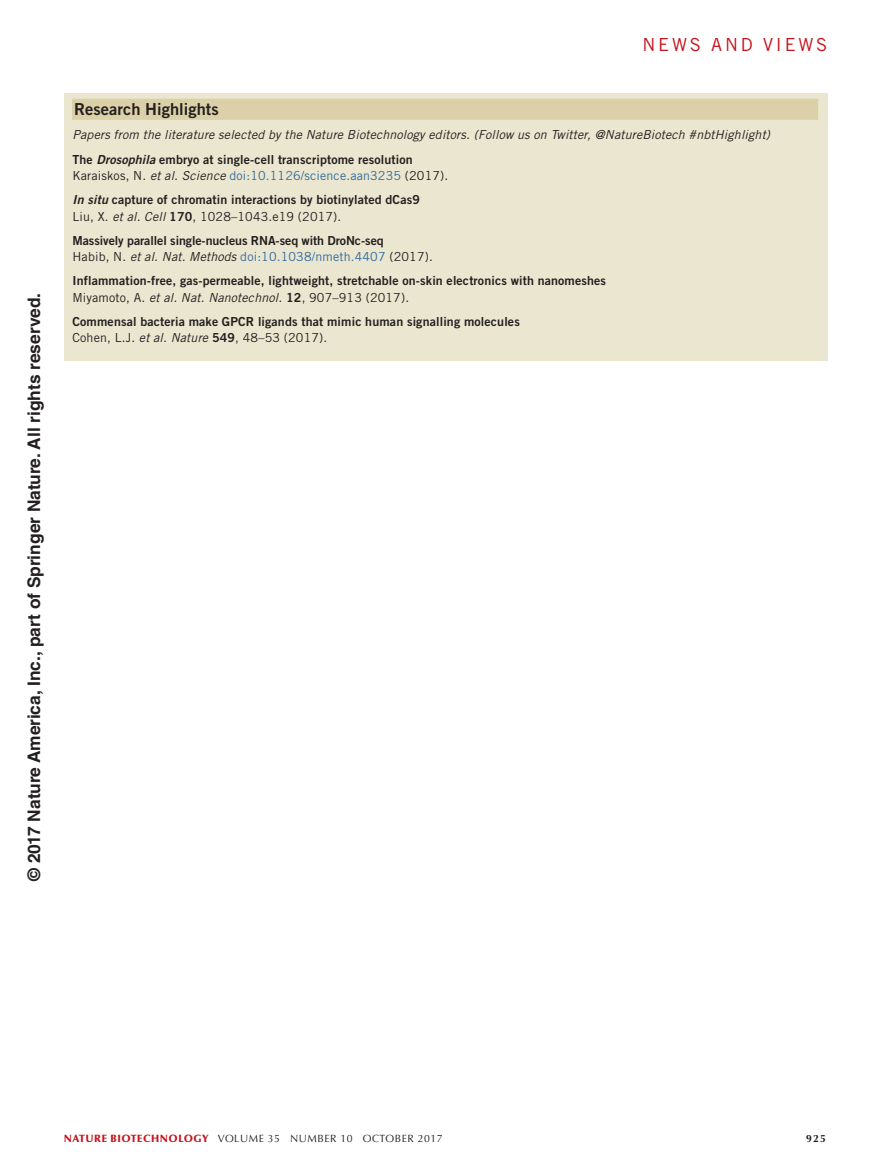
<style>
.page{position:relative;width:891px;height:1175px;background:#fff}
.page>*{position:absolute;margin:0;border:0;box-sizing:border-box;transform-origin:0 0}
.t1{font:18px "Trade Gothic LT Std";color:#c4121a}
.t2{font:700 17.4px "Helvetica LT Std";color:#231f20}
.pAtl{font:16.5px "Trade Gothic LT Std Bd 2";color:#231f20}
.pPara{font:12.45px "Trade Gothic LT Std Bd 2";letter-spacing:.01em;color:#231f20}
.pPara-2{font:12.45px "Trade Gothic LT Std";letter-spacing:.01em;color:#231f20}
.pPara-3{font:12.45px "Trade Gothic LT Std";letter-spacing:.01em;color:#2f6a9f}
.pPara-4{font:italic 12.45px "Trade Gothic LT Std";letter-spacing:.01em;color:#231f20}
.t3{font:10.5px "Optima LT Std";letter-spacing:.05em;color:#231f20}
.t4{font:700 10.5px "Optima LT Std";color:#231f20}
.s1{font-family:"Trade Gothic LT Std Bd 2 Obl"}
.s2{color:#231f20}
.s3{font-style:italic;color:#231f20}
.s4{font-style:italic}
.s5{font-family:"Trade Gothic LT Std Bd 2"}
.s6{font-weight:900;color:#c4121a}
</style>
<div class="page">
<div style="left:64px;top:93px;width:763px;height:268px;background:#ebe6cf"></div>
<div style="left:72px;top:99px;width:746px;height:21px;background:#dbd0a7"></div>
<h2 class="t2" style="left:24px;top:881px;width:589px;rotate:-90deg">© 2017 Nature America, Inc., part of Springer Nature. All rights reserved.</h2>
<p class="pAtl" style="left:74px;top:98px;width:146px">Research Highlights</p>
<h1 class="t1" style="left:643px;top:34px;width:15px">news</h1>
<h1 class="t1" style="left:711px;top:34px;width:15px">and</h1>
<h1 class="t1" style="left:763px;top:34px;width:36px">views</h1>
<p class="pPara-4" style="left:72px;top:127px;width:699px">Papers from the literature selected by the Nature Biotechnology editors. (Follow us on Twitter, @NatureBiotech #nbtHighlight)</p>
<p class="pPara" style="left:72px;top:151px;width:342px">The <span class="s1">Drosophila</span> embryo at single-cell transcriptome resolution</p>
<p class="pPara-3" style="left:72px;top:168px;width:377px"><span class="s2">Karaiskos, N.</span> <span class="s3">et al. Science</span> doi:10.1126/science.aan3235 <span class="s2">(2017).</span></p>
<p class="pPara" style="left:72px;top:192px;width:349px"><span class="s1">In situ</span> capture of chromatin interactions by biotinylated dCas9</p>
<p class="pPara-2" style="left:72px;top:208px;width:270px">Liu, X. <span class="s4">et al. Cell</span> <span class="s5">170</span>, 1028–1043.e19 (2017).</p>
<p class="pPara" style="left:72px;top:232px;width:313px">Massively parallel single-nucleus RNA-seq with DroNc-seq</p>
<p class="pPara-3" style="left:72px;top:249px;width:362px"><span class="s2">Habib, N.</span> <span class="s3">et al. Nat. Methods</span> doi:10.1038/nmeth.4407 <span class="s2">(2017).</span></p>
<p class="pPara" style="left:72px;top:273px;width:535px">Inflammation-free, gas-permeable, lightweight, stretchable on-skin electronics with nanomeshes</p>
<p class="pPara-2" style="left:72px;top:289px;width:338px">Miyamoto, A. <span class="s4">et al. Nat. Nanotechnol.</span> <span class="s5">12</span>, 907–913 (2017).</p>
<p class="pPara" style="left:72px;top:313px;width:449px">Commensal bacteria make GPCR ligands that mimic human signalling molecules</p>
<p class="pPara-2" style="left:72px;top:330px;width:256px">Cohen, L.J. <span class="s4">et al. Nature</span> <span class="s5">549</span>, 48–53 (2017).</p>
<p class="t3" style="left:64px;top:1132px;width:330px"><span class="s6">NATURE BIOTECHNOLOGY</span> VOLUME 35 NUMBER 10 OCTOBER</p>
<p class="t3" style="left:418px;top:1132px;width:26px">2017</p>
<p class="t4" style="left:806px;top:1132px;width:21px">925</p>
</div>
